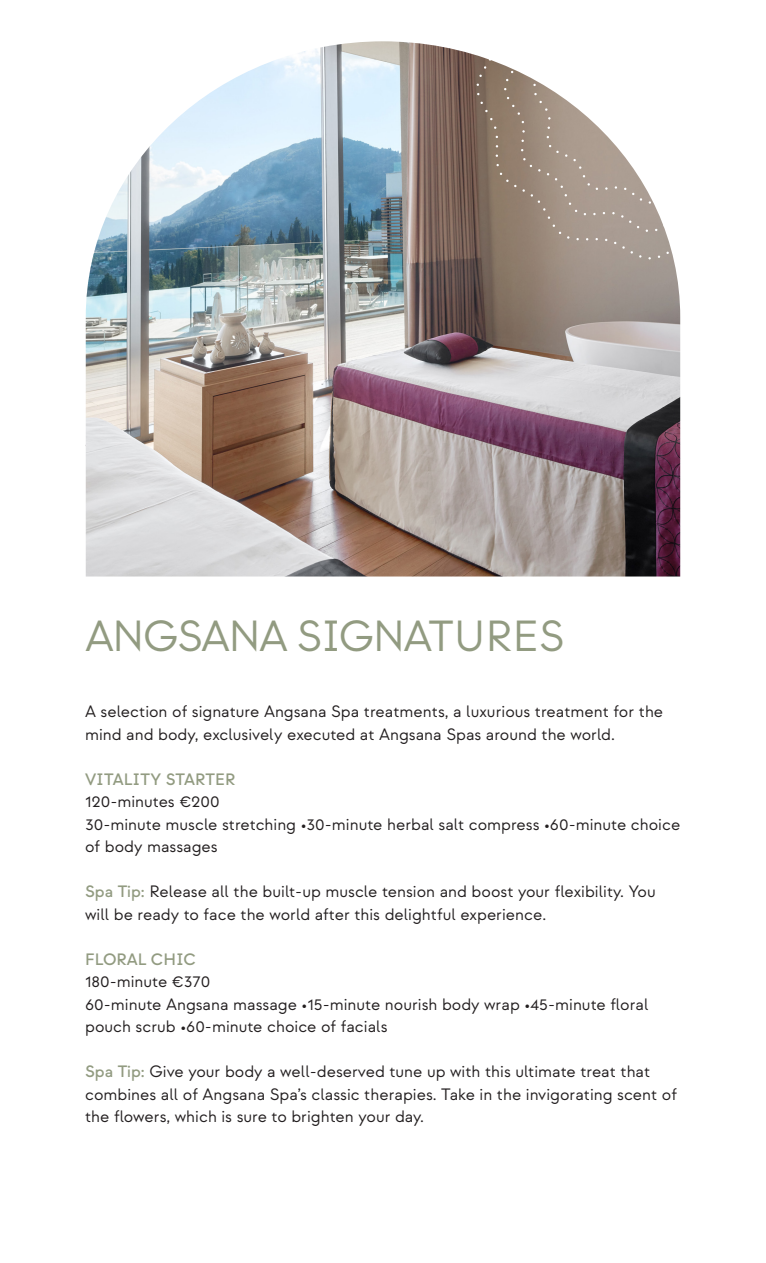
<style>
.page{position:relative;width:766px;height:1263px;background:#fff}
.page>*{position:absolute;margin:0;border:0;box-sizing:border-box;transform-origin:0 0}
.t1{font:43.5px "Strawford";letter-spacing:-.04em;color:#929b81}
.t2{font:16.5px/22.5px "Strawford";color:#231f20}
.t3{font:500 16.5px "Strawford";color:#929b81}
.s1{font-weight:500;color:#929b81}
</style>
<div class="page">
<img style="left:86px;top:41px;width:594px;height:535px">
<svg style="left:476px;top:41px;width:204px;height:218px;background:#a29386"></svg>
<svg style="left:533px;top:41px;width:147px;height:163px"></svg>
<p class="t1" style="left:85px;top:610px;width:481px">ANGSANA SIGNATURES</p>
<p class="t2" style="left:85px;top:701px;width:579px">A selection of signature Angsana Spa treatments, a luxurious treatment for the mind and body, exclusively executed at Angsana Spas around the world.</p>
<p class="t3" style="left:85px;top:769px;width:152px">VITALITY STARTER</p>
<p class="t2" style="left:85px;top:791px;width:136px">120-minutes €200</p>
<p class="t2" style="left:85px;top:813px;width:596px">30-minute muscle stretching •30-minute herbal salt compress •60-minute choice of body massages</p>
<p class="t2" style="left:85px;top:881px;width:572px"><span class="s1">Spa Tip:</span> Release all the built-up muscle tension and boost your flexibility. You will be ready to face the world after this delightful experience.</p>
<p class="t3" style="left:85px;top:949px;width:112px">FLORAL CHIC</p>
<p class="t2" style="left:85px;top:971px;width:127px">180-minute €370</p>
<p class="t2" style="left:85px;top:993px;width:564px">60-minute Angsana massage •15-minute nourish body wrap •45-minute floral pouch scrub •60-minute choice of facials</p>
<p class="t2" style="left:85px;top:1061px;width:593px"><span class="s1">Spa Tip:</span> Give your body a well-deserved tune up with this ultimate treat that combines all of Angsana Spa’s classic therapies. Take in the invigorating scent of the flowers, which is sure to brighten your day.</p>
</div>
